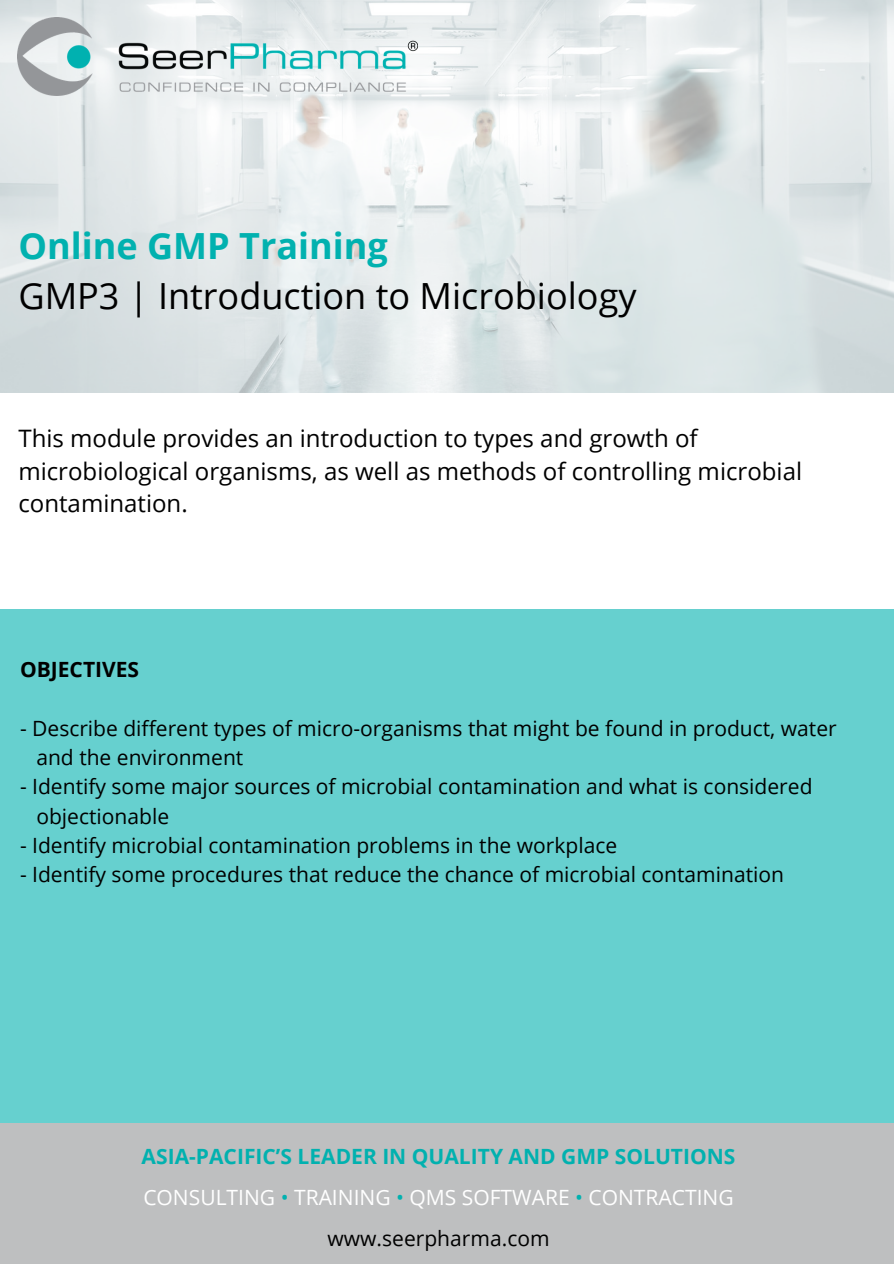
<style>
.page{position:relative;width:894px;height:1264px;background:#fff}
.page>*{position:absolute;margin:0;border:0;box-sizing:border-box;transform-origin:0 0}
.t1{font:36px "Open Sans";color:#000}
.t2{font:700 36px "Open Sans";color:#01b1af}
.t3{font:24px/32.7px "Open Sans";color:#000}
.t4{font:21px/29.2px "Open Sans";color:#000}
.t5{font:700 21px/40.5px "Open Sans";color:#01b1af;text-align:center}
.t6{font:700 21px "Open Sans";color:#000}
.s1{font-weight:400;color:#fff}
.s2{font-weight:400}
.s3{font-weight:400;color:#000}
</style>
<div class="page">
<div style="left:0;top:609px;width:893px;height:513px;background:#66d0cf"></div>
<div style="left:0;top:1122px;width:893px;height:141px;background:#bebfc0"></div>
<svg style="left:0;top:0;width:893px;height:393px;fill:#e1e8e9"></svg>
<img style="left:18px;top:18px;width:399px;height:78px">
<h1 class="t2" style="left:18px;top:221px;width:371px">Online GMP Training</h1>
<h1 class="t1" style="left:18px;top:270px;width:619px">GMP3 | Introduction to Microbiology</h1>
<p class="t3" style="left:18px;top:421px;width:784px">This module provides an introduction to types and growth of microbiological organisms, as well as methods of controlling microbial contamination.</p>
<p class="t6" style="left:20px;top:654px;width:121px">OBJECTIVES</p>
<p class="t4" style="left:36px;top:713px;width:801px;text-indent:-16px">- Describe different types of micro-organisms that might be found in product, water and the environment</p>
<p class="t4" style="left:36px;top:771px;width:777px;text-indent:-16px">- Identify some major sources of microbial contamination and what is considered objectionable</p>
<p class="t4" style="left:20px;top:830px;width:598px">- Identify microbial contamination problems in the workplace</p>
<p class="t4" style="left:20px;top:859px;width:765px">- Identify some procedures that reduce the chance of microbial contamination</p>
<p class="t5" style="left:142px;top:1135px;width:595px">ASIA-PACIFIC’S LEADER IN QUALITY AND GMP SOLUTIONS<br><span class="s1">CONSULTING</span> <span class="s2">•</span> <span class="s1">TRAINING</span> <span class="s2">•</span> <span class="s1">QMS SOFTWARE</span> <span class="s2">•</span> <span class="s1">CONTRACTING </span><span class="s3">www.seerpharma.com</span></p>
</div>
